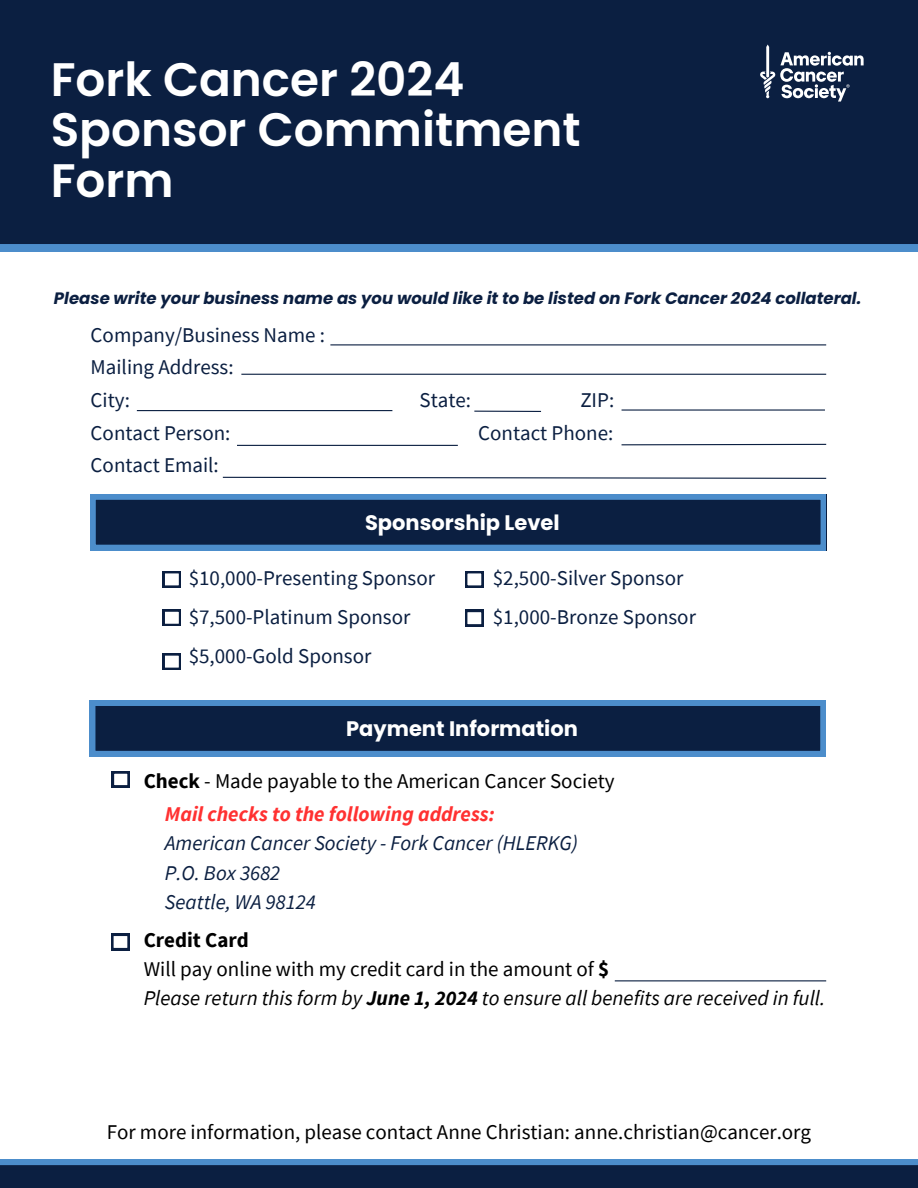
<style>
.page{position:relative;width:918px;height:1188px;background:#fff}
.page>*{position:absolute;margin:0;border:0;box-sizing:border-box;transform-origin:0 0}
.t1{font:600 46.95px/50.7px "Poppins";color:#fff}
.t2{font:21px/39.3px "Source Sans Pro";color:#0b1f41}
.t3{font:italic 21px/29.2px "Source Sans Pro";color:#000}
.t4{font:21px "Source Sans Pro";color:#000}
.t5{font:italic 21px/29.2px "Source Sans Pro";color:#0b1f41}
.t6{font:700 21px "Poppins";color:#fff}
.t7{font:italic 700 16.5px "Poppins";color:#0b1f41}
.s1{font-weight:700}
.s2{font-weight:700;color:#ff3131}
.s3{font-weight:700;font-style:normal}
.s4{font-style:normal}
</style>
<div class="page">
<div style="left:0;top:0;width:918px;height:252px;background:#0b1f41"></div>
<svg style="left:222px;top:476px;width:605px;height:3px"></svg>
<hr style="left:330px;top:344px;width:496px;height:1px;background:#0b1f41">
<hr style="left:241px;top:374px;width:585px;height:1px;background:#0b1f41">
<hr style="left:622px;top:409px;width:203px;height:2px;background:#0b1f41">
<hr style="left:237px;top:445px;width:221px;height:1px;background:#0b1f41">
<hr style="left:137px;top:410px;width:255px;height:1px;background:#0b1f41">
<svg style="left:621px;top:443px;width:206px;height:3px"></svg>
<hr style="left:474px;top:411px;width:67px;height:1px;background:#0b1f41">
<svg style="left:90px;top:494px;width:736px;height:56px;background:#18365e"></svg>
<svg style="left:0;top:1160px;width:918px;height:28px;background:#16335a"></svg>
<svg style="left:163px;top:571px;width:18px;height:17px"></svg>
<svg style="left:163px;top:610px;width:18px;height:16px"></svg>
<div style="left:465px;top:571px;width:19px;height:17px;background:#0b1f41"></div>
<svg style="left:467px;top:573px;width:15px;height:13px"></svg>
<div style="left:465px;top:610px;width:19px;height:16px;background:#0b1f41"></div>
<svg style="left:467px;top:612px;width:15px;height:13px"></svg>
<svg style="left:163px;top:653px;width:18px;height:17px"></svg>
<svg style="left:90px;top:700px;width:736px;height:56px;background:#18365e"></svg>
<div style="left:111px;top:934px;width:19px;height:16px;background:#0b1f41"></div>
<svg style="left:113px;top:936px;width:15px;height:12px"></svg>
<svg style="left:112px;top:771px;width:18px;height:16px"></svg>
<hr style="left:615px;top:980px;width:211px;height:1px;background:#0b1f41">
<svg style="left:760px;top:44px;width:104px;height:58px"></svg>
<h1 class="t1" style="left:51px;top:54px;width:532px">Fork Cancer 2024<br>Sponsor Commitment<br>Form</h1>
<h3 class="t7" style="left:54px;top:287px;width:809px">Please write your business name as you would like it to be listed on Fork Cancer 2024 collateral.</h3>
<p class="t2" style="left:91px;top:318px;width:236px;line-height:32.7px">Company/Business Name :<br>Mailing Address:<br>City:</p>
<p class="t2" style="left:420px;top:380px;width:53px">State:</p>
<p class="t2" style="left:580px;top:380px;width:35px">ZIP:</p>
<p class="t2" style="left:91px;top:413px;width:141px">Contact Person:</p>
<p class="t2" style="left:478px;top:413px;width:137px">Contact Phone:</p>
<p class="t2" style="left:91px;top:445px;width:130px">Contact Email:</p>
<p class="t6" style="left:365px;top:508px;width:196px">Sponsorship Level</p>
<h3 class="t2" style="left:189px;top:557px;width:248px">$10,000-Presenting Sponsor $7,500-Platinum Sponsor $5,000-Gold Sponsor</h3>
<h2 class="t2" style="left:493px;top:558px;width:205px">$2,500-Silver Sponsor $1,000-Bronze Sponsor</h2>
<h3 class="t6" style="left:346px;top:714px;width:233px">Payment Information</h3>
<h2 class="t4" style="left:144px;top:767px;width:472px"><span class="s1">Check</span> - Made payable to the American Cancer Society</h2>
<h3 class="t5" style="left:165px;top:799px;width:415px"><span class="s2">Mail checks to the following address:<br></span>American Cancer Society - Fork Cancer (HLERKG)<br>P.O. Box 3682<br>Seattle, WA 98124</h3>
<h3 class="t3" style="left:144px;top:925px;width:683px"><span class="s3">Credit Card<br></span><span class="s4">Will pay online with my credit card in the amount of</span> <span class="s3">$<br></span>Please return this form by <span class="s1">June 1, 2024</span> to ensure all benefits are received in full.</h3>
<h3 class="t4" style="left:107px;top:1118px;width:706px">For more information, please contact Anne Christian: anne.christian@cancer.org</h3>
</div>
